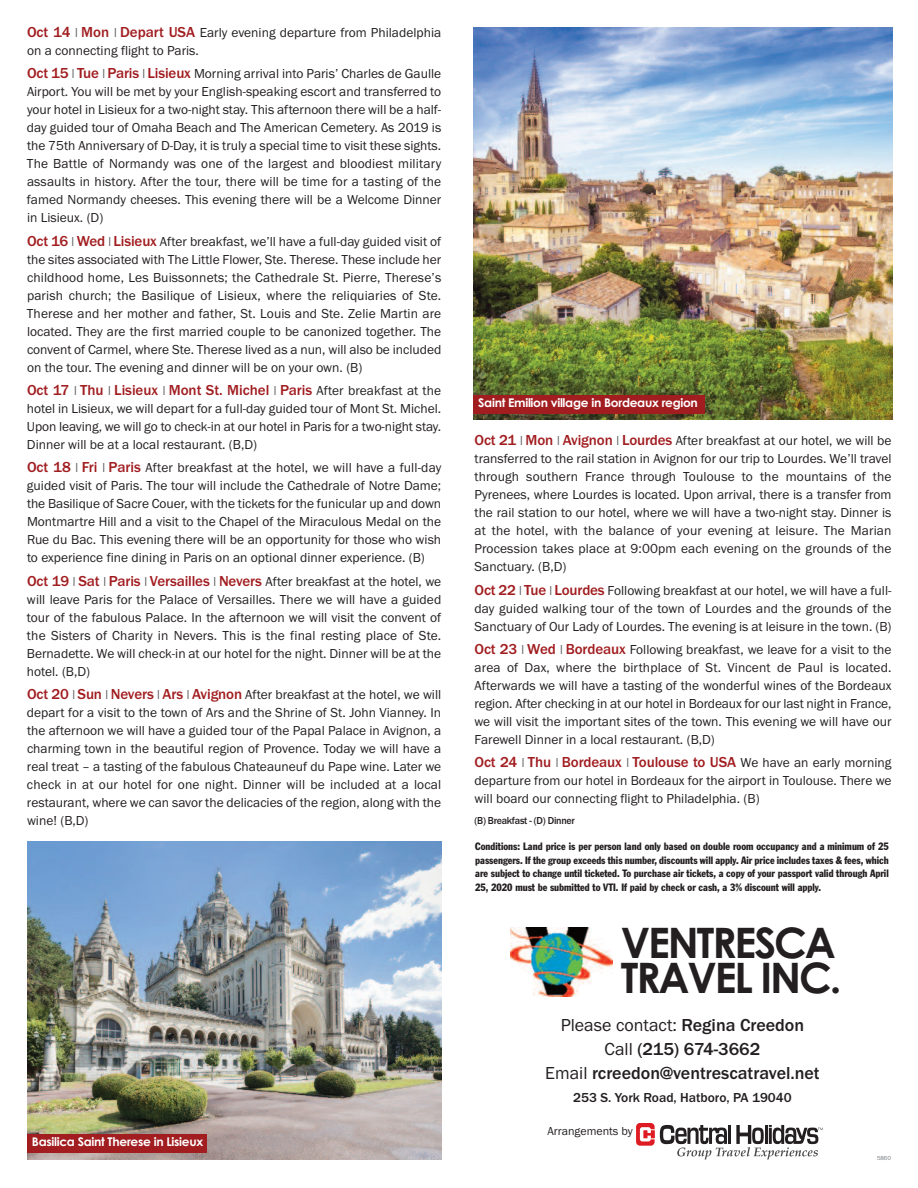
<style>
.page{position:relative;width:918px;height:1188px;background:#fff}
.page>*{position:absolute;margin:0;border:0;box-sizing:border-box;transform-origin:0 0}
.t1{font:700 42px/35.4px "Century Gothic";letter-spacing:-.05em;color:#231f20}
.t2{font:500 18px/23.9px "Franklin Gothic";color:#231f20;text-align:center}
.t3{font:500 15px "Franklin Gothic";letter-spacing:-.01em;color:#a11d20}
.t4{font:13.5px/18px "Franklin Gothic";color:#231f20;text-align:justify}
.t5{font:500 13.5px "Franklin Gothic";color:#231f20}
.t6{font:700 12px "Century Gothic";letter-spacing:-.025em;color:#fff}
.t7{font:12px "Franklin Gothic";color:#231f20}
.t8{font:condensed 10.5px/13.5px "Franklin Gothic";color:#231f20;text-align:justify;scale:.95 1}
.t9{font:500 10.5px "Franklin Gothic";letter-spacing:-.025em;color:#231f20;scale:.95 1}
.t10{font:6px "Franklin Gothic";color:#76787b}
.s1{font-weight:500;font-size:15px;color:#a11d20}
.s2{color:#57585a}
.s3{font-weight:400;font-size:13.5px;color:#57585a}
.s4{font-weight:400;font-size:13.5px;color:#231f20}
.s5{font-weight:400}
</style>
<div class="page">
<img style="left:27px;top:841px;width:414px;height:318px">
<svg style="left:636px;top:1123px;width:187px;height:37px"></svg>
<img style="left:474px;top:27px;width:418px;height:393px">
<div style="left:473px;top:395px;width:232px;height:18px;background:#a11d20"></div>
<div style="left:27px;top:1134px;width:180px;height:18px;background:#a11d20"></div>
<img style="left:510px;top:928px;width:102px;height:68px">
<p class="t4" style="left:27px;top:23px;width:416px"><span class="s1">Oct 14</span> <span class="s2">I</span> <span class="s1">Mon</span> <span class="s2">I</span> <span class="s1">Depart USA</span> Early evening departure from Philadelphia on a connecting flight to Paris.</p>
<p class="t4" style="left:27px;top:65px;width:416px"><span class="s1">Oct 15</span> <span class="s2">I</span> <span class="s1">Tue</span> <span class="s2">I</span> <span class="s1">Paris</span> <span class="s2">I</span> <span class="s1">Lisieux</span> Morning arrival into Paris’ Charles de Gaulle Airport. You will be met by your English-speaking escort and transferred to your hotel in Lisieux for a two-night stay. This afternoon there will be a half&shy;day guided tour of Omaha Beach and The American Cemetery. As 2019 is the 75th Anniversary of D-Day, it is truly a special time to visit these sights.<br>The Battle of Normandy was one of the largest and bloodiest military assaults in history. After the tour, there will be time for a tasting of the famed Normandy cheeses. This evening there will be a Welcome Dinner in Lisieux. (D)</p>
<p class="t4" style="left:27px;top:232px;width:416px"><span class="s1">Oct 16</span> <span class="s2">I</span> <span class="s1">Wed</span> <span class="s2">I</span> <span class="s1">Lisieux</span> After breakfast, we’ll have a full-day guided visit of the sites associated with The Little Flower, Ste. Therese. These include her childhood home, Les Buissonnets; the Cathedrale St. Pierre, Therese’s parish church; the Basilique of Lisieux, where the reliquiaries of Ste.<br>Therese and her mother and father, St. Louis and Ste. Zelie Martin are located. They are the first married couple to be canonized together. The convent of Carmel, where Ste. Therese lived as a nun, will also be included on the tour. The evening and dinner will be on your own. (B)</p>
<p class="t3" style="left:27px;top:381px;width:416px">Oct 17 <span class="s3">I</span> Thu <span class="s3">I</span> Lisieux <span class="s3">I</span> Mont St. Michel <span class="s3">I</span> Paris <span class="s4">After breakfast at the</span></p>
<p class="t4" style="left:27px;top:399px;width:416px">hotel in Lisieux, we will depart for a full-day guided tour of Mont St. Michel.<br>Upon leaving, we will go to check-in at our hotel in Paris for a two-night stay.<br>Dinner will be at a local restaurant. (B,D)</p>
<p class="t4" style="left:27px;top:459px;width:416px"><span class="s1">Oct 18</span> <span class="s2">I</span> <span class="s1">Fri</span> <span class="s2">I</span> <span class="s1">Paris</span> After breakfast at the hotel, we will have a full-day guided visit of Paris. The tour will include the Cathedrale of Notre Dame; the Basilique of Sacre Couer, with the tickets for the funicular up and down Montmartre Hill and a visit to the Chapel of the Miraculous Medal on the Rue du Bac. This evening there will be an opportunity for those who wish to experience fine dining in Paris on an optional dinner experience. (B)</p>
<p class="t3" style="left:27px;top:572px;width:416px">Oct 19 <span class="s3">I</span> Sat <span class="s3">I</span> Paris <span class="s3">I</span> Versailles <span class="s3">I</span> Nevers <span class="s4">After breakfast at the hotel, we</span></p>
<p class="t4" style="left:27px;top:590px;width:416px">will leave Paris for the Palace of Versailles. There we will have a guided tour of the fabulous Palace. In the afternoon we will visit the convent of the Sisters of Charity in Nevers. This is the final resting place of Ste.<br>Bernadette. We will check-in at our hotel for the night. Dinner will be at the hotel. (B,D)</p>
<p class="t4" style="left:27px;top:686px;width:416px"><span class="s1">Oct 20</span> <span class="s2">I</span> <span class="s1">Sun</span> <span class="s2">I</span> <span class="s1">Nevers</span> <span class="s2">I</span> <span class="s1">Ars</span> <span class="s2">I</span> <span class="s1">Avignon</span> After breakfast at the hotel, we will depart for a visit to the town of Ars and the Shrine of St. John Vianney. In the afternoon we will have a guided tour of the Papal Palace in Avignon, a charming town in the beautiful region of Provence. Today we will have a real treat – a tasting of the fabulous Chateauneuf du Pape wine. Later we check in at our hotel for one night. Dinner will be included at a local restaurant, where we can savor the delicacies of the region, along with the wine! (B,D)</p>
<p class="t6" style="left:32px;top:1135px;width:173px">Basilica Saint Therese in Lisieux</p>
<p class="t6" style="left:478px;top:396px;width:221px">Saint Emilion village in Bordeaux region</p>
<p class="t4" style="left:475px;top:431px;width:418px"><span class="s1">Oct 21</span> <span class="s2">I</span> <span class="s1">Mon</span> <span class="s2">I</span> <span class="s1">Avignon</span> <span class="s2">I</span> <span class="s1">Lourdes</span> After breakfast at our hotel, we will be transferred to the rail station in Avignon for our trip to Lourdes. We’ll travel through southern France through Toulouse to the mountains of the Pyrenees, where Lourdes is located. Upon arrival, there is a transfer from the rail station to our hotel, where we will have a two-night stay. Dinner is at the hotel, with the balance of your evening at leisure. The Marian Procession takes place at 9:00pm each evening on the grounds of the Sanctuary. (B,D)</p>
<p class="t4" style="left:475px;top:581px;width:418px"><span class="s1">Oct 22</span> <span class="s2">I</span> <span class="s1">Tue</span> <span class="s2">I</span> <span class="s1">Lourdes</span> Following breakfast at our hotel, we will have a full&shy;day guided walking tour of the town of Lourdes and the grounds of the Sanctuary of Our Lady of Lourdes. The evening is at leisure in the town. (B)</p>
<p class="t4" style="left:475px;top:640px;width:418px"><span class="s1">Oct 23</span> <span class="s2">I</span> <span class="s1">Wed</span> <span class="s2">I</span> <span class="s1">Bordeaux</span> Following breakfast, we leave for a visit to the area of Dax, where the birthplace of St. Vincent de Paul is located.<br>Afterwards we will have a tasting of the wonderful wines of the Bordeaux region. After checking in at our hotel in Bordeaux for our last night in France, we will visit the important sites of the town. This evening we will have our Farewell Dinner in a local restaurant. (B,D)</p>
<p class="t3" style="left:475px;top:753px;width:418px">Oct 24 <span class="s3">I</span> Thu <span class="s3">I</span> Bordeaux <span class="s3">I</span> Toulouse to USA <span class="s4">We have an early morning</span></p>
<p class="t4" style="left:475px;top:772px;width:418px">departure from our hotel in Bordeaux for the airport in Toulouse. There we will board our connecting flight to Philadelphia. (B)</p>
<p class="t9" style="left:475px;top:814px;width:107px">(B) Breakfast - (D) Dinner</p>
<p class="t8" style="left:475px;top:840px;width:437px">Conditions: Land price is per person land only based on double room occupancy and a minimum of 25 passengers. If the group exceeds this number, discounts will apply. Air price includes taxes &amp; fees, which are subject to change until ticketed. To purchase air tickets, a copy of your passport valid through April 25, 2020 must be submitted to VTI. If paid by check or cash, a 3% discount will apply.</p>
<h1 class="t1" style="left:621px;top:925px;width:222px">VENTRESCA<br>TRAVEL INC.</h1>
<h2 class="t2" style="left:545px;top:1013px;width:276px"><span class="s5">Please contact:</span> Regina Creedon<br><span class="s5">Call</span> (215) 674-3662<br><span class="s5">Email</span> rcreedon@ventrescatravel.net</h2>
<p class="t5" style="left:573px;top:1090px;width:220px">253 S. York Road, Hatboro, PA 19040</p>
<p class="t7" style="left:547px;top:1124px;width:87px">Arrangements by</p>
<p class="t10" style="left:877px;top:1155px;width:15px">5860</p>
</div>
